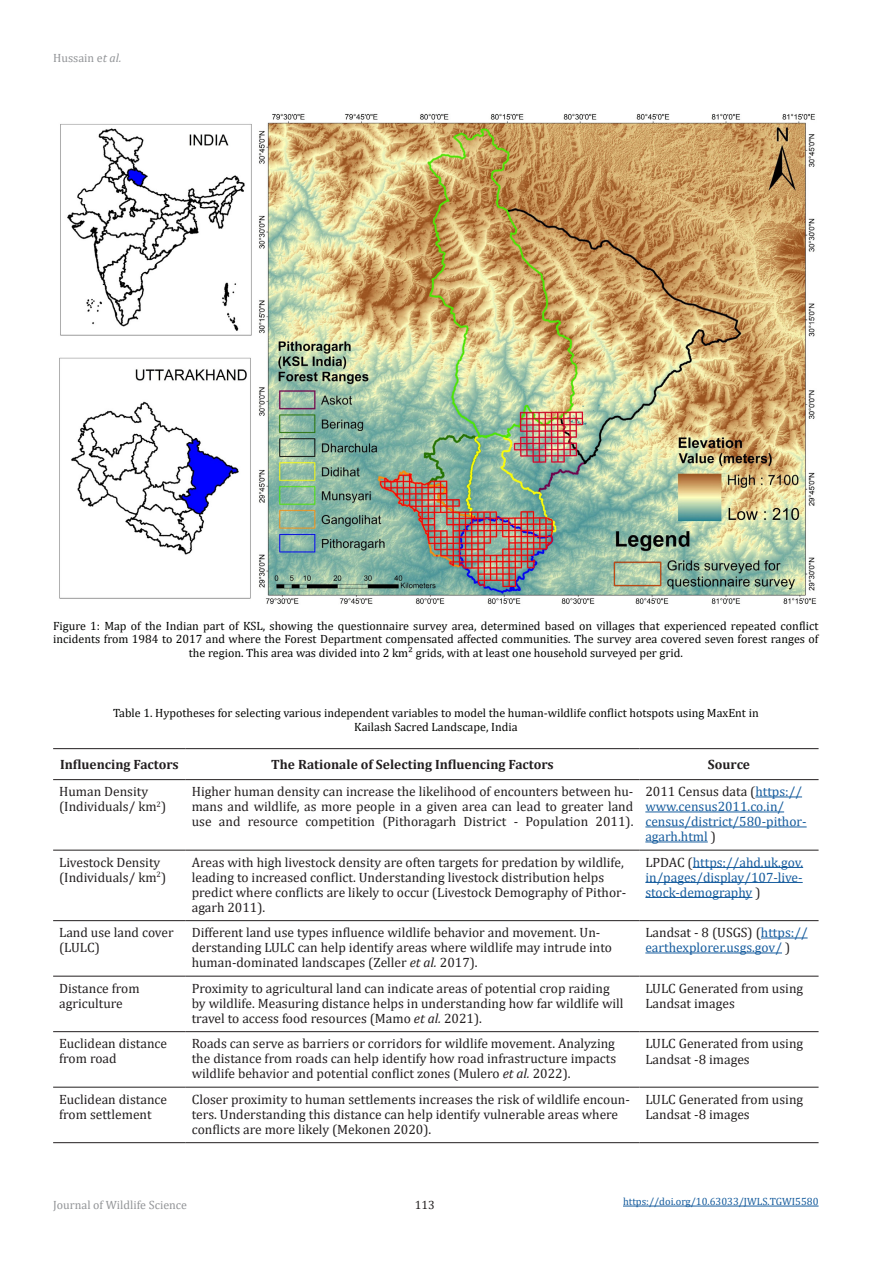
<style>
.page{position:relative;width:893px;height:1263px;background:#fff}
.page>*{position:absolute;margin:0;border:0;box-sizing:border-box;transform-origin:0 0}
.t1{font:13.5px/15px "Cambria";color:#231f20}
.t2{font:13.5px/15px "Cambria";color:#175d9e}
.t3{font:700 13.5px "Cambria";color:#231f20}
.t4{font:12px "Cambria";color:#040503}
.t5{font:12px "Cambria";color:#939598}
.t6{font:12px "Cambria";color:#231f20}
.t7{font:10.5px "Cambria";color:#175d9e}
.s1{font-style:italic}
.s2{color:#231f20}
</style>
<div class="page">
<img style="left:59px;top:113px;width:758px;height:491px">
<hr style="left:53px;top:748px;width:133px;height:1px;background:#231f20">
<hr style="left:186px;top:748px;width:453px;height:1px;background:#231f20">
<hr style="left:639px;top:748px;width:180px;height:1px;background:#231f20">
<hr style="left:53px;top:779px;width:133px;height:1px;background:#231f20">
<hr style="left:186px;top:779px;width:453px;height:1px;background:#231f20">
<hr style="left:639px;top:779px;width:180px;height:1px;background:#231f20">
<hr style="left:53px;top:850px;width:133px;height:1px;background:#231f20">
<hr style="left:186px;top:850px;width:453px;height:1px;background:#231f20">
<hr style="left:639px;top:850px;width:180px;height:1px;background:#231f20">
<hr style="left:53px;top:920px;width:133px;height:1px;background:#231f20">
<hr style="left:186px;top:920px;width:453px;height:1px;background:#231f20">
<hr style="left:639px;top:920px;width:180px;height:1px;background:#231f20">
<hr style="left:53px;top:976px;width:133px;height:1px;background:#231f20">
<hr style="left:186px;top:976px;width:453px;height:1px;background:#231f20">
<hr style="left:639px;top:976px;width:180px;height:1px;background:#231f20">
<hr style="left:53px;top:1031px;width:133px;height:1px;background:#231f20">
<hr style="left:186px;top:1031px;width:453px;height:1px;background:#231f20">
<hr style="left:639px;top:1031px;width:180px;height:1px;background:#231f20">
<hr style="left:53px;top:1087px;width:133px;height:1px;background:#231f20">
<hr style="left:186px;top:1087px;width:453px;height:1px;background:#231f20">
<hr style="left:639px;top:1087px;width:180px;height:1px;background:#231f20">
<hr style="left:53px;top:1142px;width:133px;height:1px;background:#231f20">
<hr style="left:186px;top:1142px;width:453px;height:1px;background:#231f20">
<hr style="left:639px;top:1142px;width:180px;height:1px;background:#231f20">
<hr style="left:755px;top:796px;width:47px;height:1px;background:#175d9e">
<hr style="left:645px;top:811px;width:139px;height:1px;background:#175d9e">
<hr style="left:645px;top:826px;width:162px;height:1px;background:#175d9e">
<hr style="left:645px;top:841px;width:63px;height:1px;background:#175d9e">
<hr style="left:693px;top:867px;width:110px;height:1px;background:#175d9e">
<hr style="left:645px;top:882px;width:158px;height:1px;background:#175d9e">
<hr style="left:645px;top:897px;width:107px;height:1px;background:#175d9e">
<hr style="left:761px;top:937px;width:47px;height:1px;background:#175d9e">
<hr style="left:645px;top:952px;width:137px;height:1px;background:#175d9e">
<hr style="left:623px;top:1206px;width:196px;height:1px;background:#175d9e">
<p class="t5" style="left:53px;top:51px;width:70px">Hussain e<span class="s1">t al.</span></p>
<p class="t4" style="left:53px;top:618px;width:767px">Figure 1: Map of the Indian part of KSL, showing the questionnaire survey area, determined based on villages that experienced repeated conflict</p>
<p class="t4" style="left:53px;top:632px;width:767px">incidents from 1984 to 2017 and where the Forest Department compensated affected communities. The survey area covered seven forest ranges of</p>
<p class="t4" style="left:189px;top:645px;width:495px">the region. This area was divided into 2 km² grids, with at least one household surveyed per grid.</p>
<p class="t4" style="left:113px;top:706px;width:647px">Table 1. Hypotheses for selecting various independent variables to model the human-wildlife conflict hotspots using MaxEnt in</p>
<p class="t4" style="left:354px;top:719px;width:165px">Kailash Sacred Landscape, India</p>
<p class="t3" style="left:60px;top:755px;width:120px">Influencing Factors</p>
<p class="t3" style="left:271px;top:755px;width:284px">The Rationale of Selecting Influencing Factors</p>
<p class="t3" style="left:708px;top:755px;width:44px">Source</p>
<p class="t1" style="left:59px;top:784px;width:91px">Human Density</p>
<p class="t1" style="left:59px;top:799px;width:109px">(Individuals/ km<sup>2</sup>)</p>
<p class="t1" style="left:192px;top:784px;width:443px;text-align:justify">Higher human density can increase the likelihood of encounters between hu&shy;mans and wildlife, as more people in a given area can lead to greater land use and resource competition (Pithoragarh District - Population 2011).</p>
<p class="t2" style="left:645px;top:784px;width:163px"><span class="s2">2011 Census data (</span>https:// www.census2011.co.in/ census/district/580-pithor&shy;agarh.html <span class="s2">)</span></p>
<p class="t1" style="left:59px;top:854px;width:109px">Livestock Density (Individuals/ km<sup>2</sup>)</p>
<p class="t1" style="left:192px;top:854px;width:434px">Areas with high livestock density are often targets for predation by wildlife, leading to increased conflict. Understanding livestock distribution helps</p>
<p class="t1" style="left:192px;top:884px;width:436px">predict where conflicts are likely to occur (Livestock Demography of Pithor&shy;agarh 2011).</p>
<p class="t2" style="left:645px;top:854px;width:159px;text-align:justify"><span class="s2">LPDAC (</span>https://ahd.uk.gov. in/pages/display/107-live&shy;stock-demography <span class="s2">)</span></p>
<p class="t1" style="left:59px;top:925px;width:116px">Land use land cover (LULC)</p>
<p class="t1" style="left:192px;top:925px;width:422px">Different land use types influence wildlife behavior and movement. Un&shy;derstanding LULC can help identify areas where wildlife may intrude into human-dominated landscapes (Zeller <span class="s1">et al.</span> 2017).</p>
<p class="t2" style="left:645px;top:925px;width:164px"><span class="s2">Landsat - 8 (USGS) (</span>https:// earthexplorer.usgs.gov/ <span class="s2">)</span></p>
<p class="t1" style="left:59px;top:980px;width:82px">Distance from</p>
<p class="t1" style="left:59px;top:995px;width:65px">agriculture</p>
<p class="t1" style="left:192px;top:980px;width:433px">Proximity to agricultural land can indicate areas of potential crop raiding by wildlife. Measuring distance helps in understanding how far wildlife will travel to access food resources (Mamo <span class="s1">et al.</span> 2021).</p>
<p class="t1" style="left:645px;top:980px;width:159px">LULC Generated from using<br>Landsat images</p>
<p class="t1" style="left:59px;top:1036px;width:109px">Euclidean distance from road</p>
<p class="t1" style="left:192px;top:1036px;width:426px;text-align:justify">Roads can serve as barriers or corridors for wildlife movement. Analyzing the distance from roads can help identify how road infrastructure impacts wildlife behavior and potential conflict zones (Mulero <span class="s1">et al.</span> 2022).</p>
<p class="t1" style="left:645px;top:1035px;width:159px;line-height:16.2px">LULC Generated from using<br>Landsat -8 images</p>
<p class="t1" style="left:59px;top:1091px;width:109px">Euclidean distance from settlement</p>
<p class="t1" style="left:192px;top:1091px;width:440px">Closer proximity to human settlements increases the risk of wildlife encoun&shy;ters. Understanding this distance can help identify vulnerable areas where conflicts are more likely (Mekonen 2020).</p>
<p class="t1" style="left:645px;top:1091px;width:159px">LULC Generated from using<br>Landsat -8 images</p>
<p class="t5" style="left:53px;top:1197px;width:135px">Journal of Wildlife Science</p>
<p class="t6" style="left:415px;top:1197px;width:21px">113</p>
<p class="t7" style="left:623px;top:1195px;width:197px">https://doi.org/10.63033/JWLS.TGWI5580</p>
</div>
